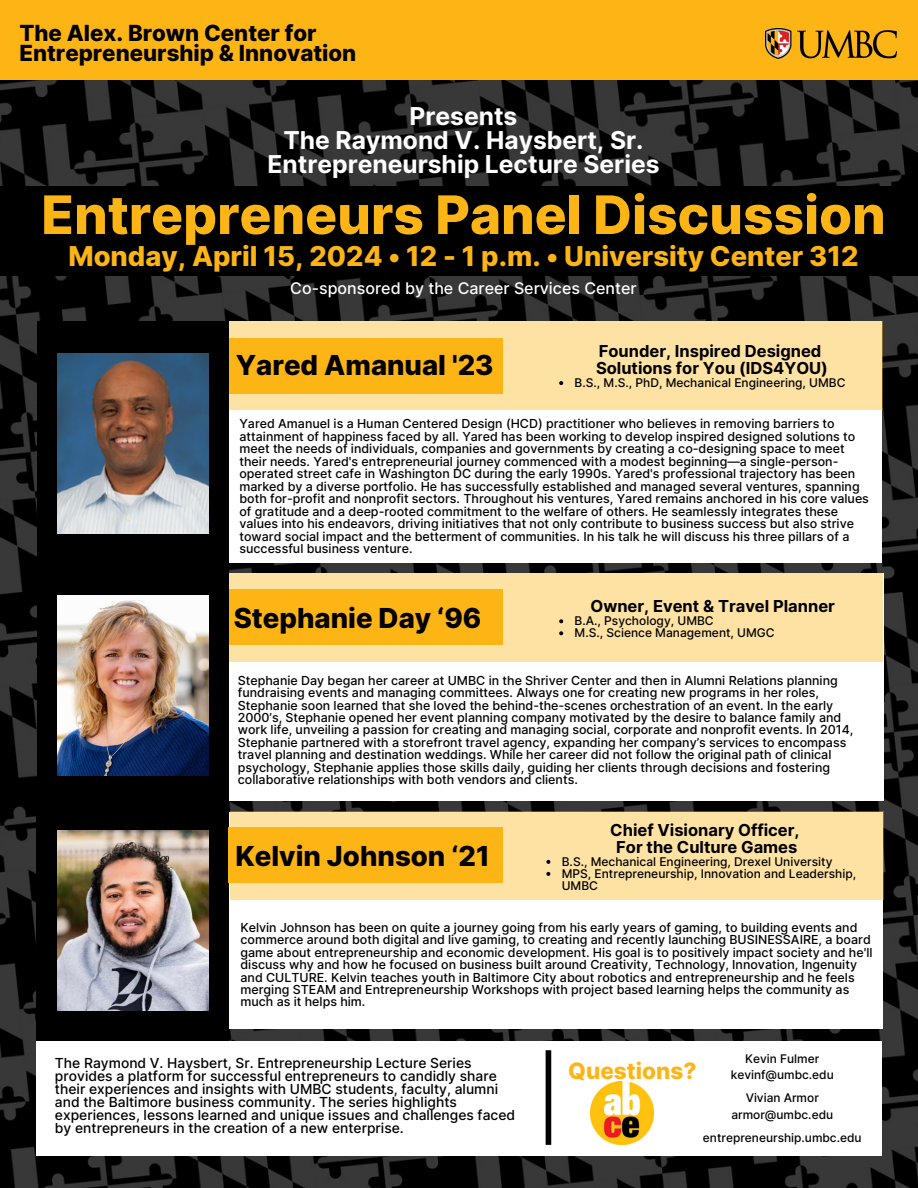
<style>
.page{position:relative;width:918px;height:1188px;background:#fff}
.page>*{position:absolute;margin:0;border:0;box-sizing:border-box;transform-origin:0 0}
.t1{font:800 53.1px "Inter";color:#fdb515}
.t2{font:800 27.6px "Inter";color:#000}
.t3{font:800 27.3px "Inter";color:#fdb515}
.t4{font:700 24.6px/24px "Inter";color:#fff;text-align:center}
.t5{font:800 22.5px "Inter";color:#fdb515}
.t6{font:800 22.2px/19.8px "Inter";color:#000}
.t7{font:700 16.5px/17px "Inter";color:#000}
.t8{font:500 16.05px "Inter";color:#fff}
.t9{font:500 13.8px/13px "Inter";color:#000}
.t10{font:500 12.45px/12.5px "Inter";color:#000}
.t11{font:500 12px/12px "Inter";color:#000}
.t12{font:500 11.85px/16.4px "Inter";color:#000;text-align:center}
</style>
<div class="page">
<img style="left:0;top:80px;width:918px;height:1108px">
<div style="left:0;top:0;width:918px;height:80px;background:#fdb515"></div>
<div style="left:112px;top:573px;width:771px;height:228px;background:#fff"></div>
<div style="left:228px;top:573px;width:654px;height:89px;background:#fee2a4"></div>
<div style="left:226px;top:590px;width:277px;height:55px;background:#fdb515"></div>
<div style="left:37px;top:565px;width:191px;height:239px;background:#000"></div>
<div style="left:0;top:186px;width:918px;height:90px;background:#000"></div>
<div style="left:36px;top:1041px;width:845px;height:115px;background:#fff"></div>
<div style="left:546px;top:1050px;width:5px;height:95px;background:#000"></div>
<img style="left:765px;top:29px;width:132px;height:30px">
<img style="left:591px;top:1082px;width:63px;height:63px">
<img style="left:58px;top:595px;width:151px;height:180px">
<div style="left:111px;top:322px;width:771px;height:241px;background:#fff"></div>
<div style="left:227px;top:322px;width:656px;height:88px;background:#fee2a4"></div>
<div style="left:228px;top:338px;width:275px;height:56px;background:#fdb515"></div>
<div style="left:37px;top:322px;width:191px;height:255px;background:#000"></div>
<img style="left:57px;top:354px;width:151px;height:180px">
<div style="left:112px;top:812px;width:771px;height:217px;background:#fff"></div>
<div style="left:230px;top:811px;width:654px;height:89px;background:#fee2a4"></div>
<div style="left:37px;top:793px;width:192px;height:248px;background:#000"></div>
<div style="left:228px;top:828px;width:275px;height:55px;background:#fdb515"></div>
<img style="left:58px;top:830px;width:151px;height:180px">
<svg style="left:559px;top:619px;width:4px;height:4px"></svg>
<svg style="left:559px;top:631px;width:4px;height:4px"></svg>
<svg style="left:559px;top:381px;width:4px;height:4px"></svg>
<svg style="left:546px;top:860px;width:4px;height:4px"></svg>
<svg style="left:546px;top:872px;width:4px;height:4px"></svg>
<h2 class="t6" style="left:19px;top:23px;width:338px">The Alex. Brown Center for<br>Entrepreneurship &amp; Innovation</h2>
<h3 class="t4" style="left:267px;top:104px;width:394px">Presents<br>The Raymond V. Haysbert, Sr.<br>Entrepreneurship Lecture Series</h3>
<h5 class="t1" style="left:41px;top:183px;width:846px">Entrepreneurs Panel Discussion</h5>
<h5 class="t3" style="left:68px;top:239px;width:792px">Monday, April 15, 2024 • 12 - 1 p.m. • University Center 312</h5>
<h3 class="t8" style="left:290px;top:279px;width:348px">Co-sponsored by the Career Services Center</h3>
<p class="t2" style="left:236px;top:348px;width:259px">Yared Amanual '23</p>
<h5 class="t7" style="left:596px;top:343px;width:234px">Founder, Inspired Designed<br>Solutions for You (IDS4YOU)</h5>
<h4 class="t11" style="left:575px;top:377px;width:272px">B.S., M.S., PhD, Mechanical Engineering, UMBC</h4>
<h1 class="t10" style="left:239px;top:418px;width:631px">Yared Amanuel is a Human Centered Design (HCD) practitioner who believes in removing barriers to attainment of happiness faced by all. Yared has been working to develop inspired designed solutions to meet the needs of individuals, companies and governments by creating a co-designing space to meet their needs. Yared's entrepreneurial journey commenced with a modest beginning—a single-person&shy;operated street cafe in Washington DC during the early 1990s. Yared's professional trajectory has been marked by a diverse portfolio. He has successfully established and managed several ventures, spanning both for-profit and nonprofit sectors. Throughout his ventures, Yared remains anchored in his core values of gratitude and a deep-rooted commitment to the welfare of others. He seamlessly integrates these values into his endeavors, driving initiatives that not only contribute to business success but also strive toward social impact and the betterment of communities. In his talk he will discuss his three pillars of a successful business venture.</h1>
<h1 class="t7" style="left:590px;top:598px;width:246px">Owner, Event &amp; Travel Planner</h1>
<h3 class="t11" style="left:575px;top:615px;width:141px">B.A., Psychology, UMBC</h3>
<h5 class="t11" style="left:575px;top:627px;width:202px">M.S., Science Management, UMGC</h5>
<h1 class="t10" style="left:238px;top:674px;width:617px">Stephanie Day began her career at UMBC in the Shriver Center and then in Alumni Relations planning fundraising events and managing committees. Always one for creating new programs in her roles, Stephanie soon learned that she loved the behind-the-scenes orchestration of an event. In the early 2000’s, Stephanie opened her event planning company motivated by the desire to balance family and work life, unveiling a passion for creating and managing social, corporate and nonprofit events. In 2014, Stephanie partnered with a storefront travel agency, expanding her company’s services to encompass travel planning and destination weddings. While her career did not follow the original path of clinical psychology, Stephanie applies those skills daily, guiding her clients through decisions and fostering collaborative relationships with both vendors and clients.</h1>
<p class="t2" style="left:234px;top:601px;width:249px">Stephanie Day ‘96</p>
<p class="t7" style="left:610px;top:821px;width:191px;text-align:center">Chief Visionary Officer,<br>For the Culture Games</p>
<h5 class="t11" style="left:562px;top:856px;width:272px">B.S., Mechanical Engineering, Drexel University</h5>
<h5 class="t11" style="left:562px;top:868px;width:296px">MPS, Entrepreneurship, Innovation and Leadership,<br>UMBC</h5>
<h5 class="t10" style="left:240px;top:921px;width:634px">Kelvin Johnson has been on quite a journey going from his early years of gaming, to building events and commerce around both digital and live gaming, to creating and recently launching BUSINESSAIRE, a board game about entrepreneurship and economic development. His goal is to positively impact society and he'll discuss why and how he focused on business built around Creativity, Technology, Innovation, Ingenuity and CULTURE. Kelvin teaches youth in Baltimore City about robotics and entrepreneurship and he feels merging STEAM and Entrepreneurship Workshops with project based learning helps the community as much as it helps him.</h5>
<h2 class="t2" style="left:236px;top:839px;width:256px">Kelvin Johnson ‘21</h2>
<p class="t9" style="left:55px;top:1056px;width:462px">The Raymond V. Haysbert, Sr. Entrepreneurship Lecture Series provides a platform for successful entrepreneurs to candidly share their experiences and insights with UMBC students, faculty, alumni and the Baltimore business community. The series highlights experiences, lessons learned and unique issues and challenges faced by entrepreneurs in the creation of a new enterprise.</p>
<h3 class="t5" style="left:568px;top:1057px;width:130px">Questions?</h3>
<p class="t12" style="left:731px;top:1050px;width:105px">Kevin Fulmer kevinf@umbc.edu</p>
<p class="t12" style="left:731px;top:1090px;width:103px">Vivian Armor armor@umbc.edu</p>
<h1 class="t12" style="left:703px;top:1130px;width:160px">entrepreneurship.umbc.edu</h1>
</div>
